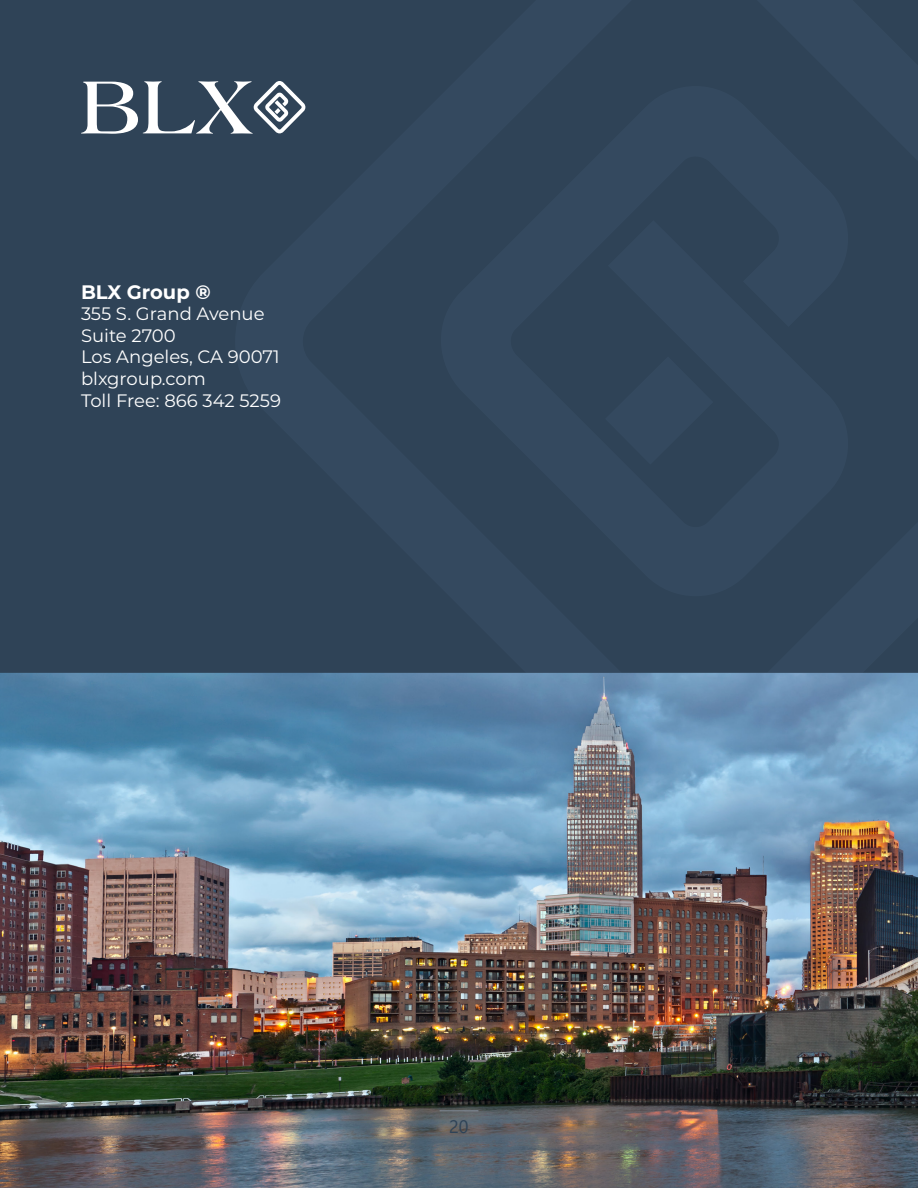
<style>
.page{position:relative;width:918px;height:1188px;background:#fff}
.page>*{position:absolute;margin:0;border:0;box-sizing:border-box;transform-origin:0 0}
.Subheading{font:700 19.5px "Montserrat";color:#fff}
.Subheading-2{font:18px/21.6px "Montserrat";color:#fff}
.t1{font:18px "Segoe UI";color:#2f4357}
</style>
<div class="page">
<img style="left:0;top:673px;width:918px;height:515px">
<div style="left:0;top:0;width:235px;height:673px;background:#2f4357"></div>
<svg style="left:81px;top:81px;width:154px;height:53px"></svg>
<div style="left:235px;top:0;width:683px;height:673px;background:#2f4357"></div>
<div style="left:433px;top:79px;width:422px;height:517px;background:#2f4357"></div>
<hr style="left:440px;top:1110px;width:38px;height:1px;background:#838e9b">
<p class="Subheading" style="left:81px;top:278px;width:131px">BLX Group ®</p>
<p class="Subheading-2" style="left:81px;top:302px;width:202px">355 S. Grand Avenue<br>Suite 2700<br>Los Angeles, CA 90071 blxgroup.com<br>Toll Free: 866 342 5259</p>
<p class="t1" style="left:449px;top:1110px;width:21px">20</p>
</div>
